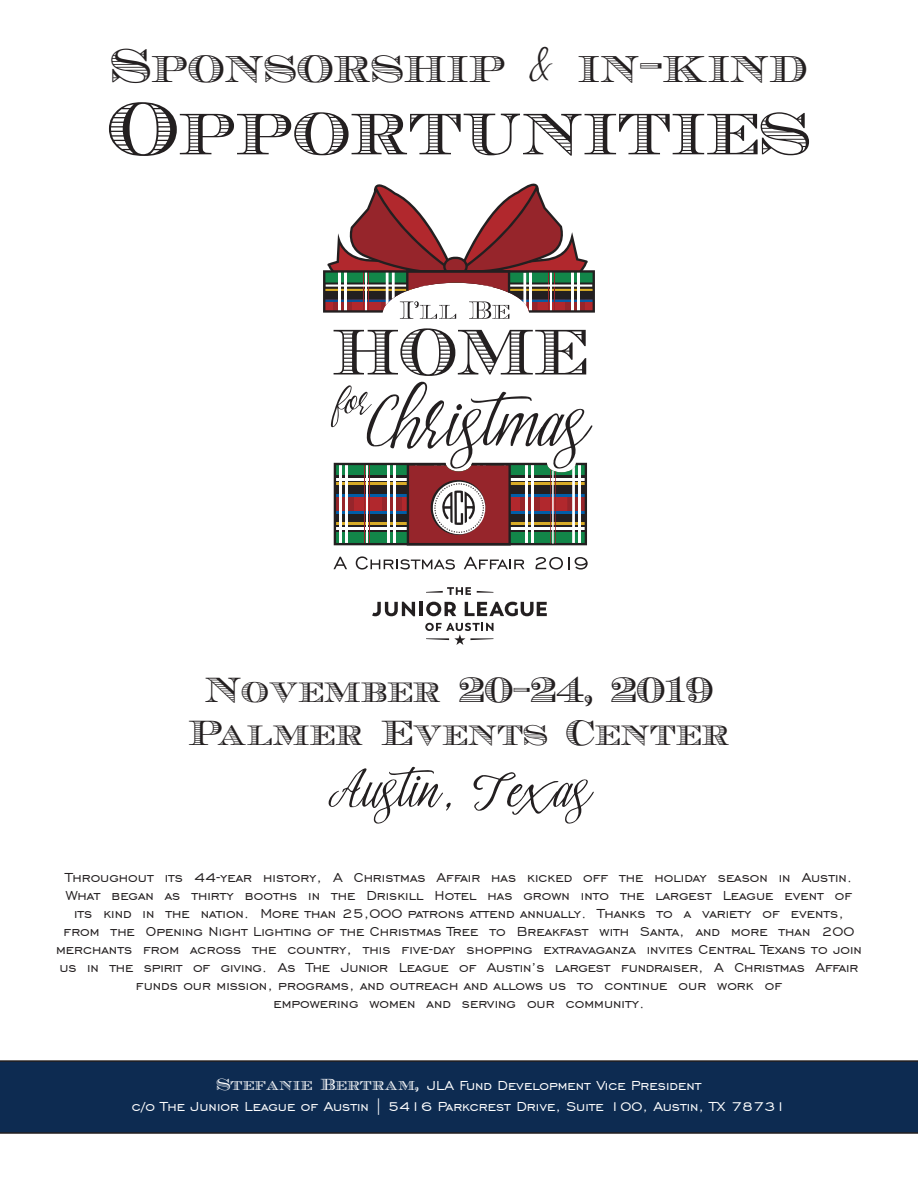
<style>
.page{position:relative;width:918px;height:1188px;background:#fff}
.page>*{position:absolute;margin:0;border:0;box-sizing:border-box;transform-origin:0 0}
.t1{font:75px "Ecuyer DAX";color:#231f20}
.t2{font:52.5px "Brightside Typeface";color:#231f20}
.t3{font:48px "Ecuyer DAX";color:#231f20}
.t4{font:36px/43.2px "Ecuyer DAX";color:#231f20;text-align:center}
.t5{font:16.5px/18px "Engravers Gothic BT";color:#231f20;text-align:center}
.t6{font:16.5px/21.6px "Engravers Gothic BT";color:#fff;text-align:center}
.s1{font-family:"Brightside Typeface"}
.s2{font-family:"Ecuyer DAX"}
</style>
<div class="page">
<div style="left:0;top:1060px;width:918px;height:74px;background:#0d2b51"></div>
<svg style="left:477px;top:591px;width:16px;height:2px"></svg>
<svg style="left:426px;top:587px;width:45px;height:8px"></svg>
<svg style="left:372px;top:602px;width:43px;height:14px"></svg>
<hr style="left:419px;top:602px;width:4px;height:14px;background:#231f20">
<svg style="left:426px;top:602px;width:30px;height:14px"></svg>
<svg style="left:465px;top:602px;width:82px;height:14px"></svg>
<svg style="left:425px;top:623px;width:69px;height:22px"></svg>
<svg style="left:333px;top:557px;width:14px;height:12px"></svg>
<svg style="left:356px;top:556px;width:99px;height:14px"></svg>
<svg style="left:464px;top:557px;width:60px;height:12px"></svg>
<svg style="left:536px;top:557px;width:33px;height:13px"></svg>
<svg style="left:575px;top:557px;width:13px;height:13px"></svg>
<svg style="left:331px;top:328px;width:262px;height:218px"></svg>
<svg style="left:323px;top:184px;width:272px;height:135px"></svg>
<h3 class="t3" style="left:111px;top:38px;width:698px">Sponsorship <span class="s1">&amp;</span> in-kind</h3>
<h1 class="t1" style="left:107px;top:86px;width:705px">Opportunities</h1>
<h3 class="t4" style="left:189px;top:671px;width:543px">November 20-24, 2019<br>Palmer Events Center</h3>
<h2 class="t2" style="left:329px;top:759px;width:262px">Austin, Texas</h2>
<p class="t5" style="left:56px;top:868px;width:807px">Throughout its 44-year history, A Christmas Affair has kicked off the holiday season in Austin.<br>What began as thirty booths in the Driskill Hotel has grown into the largest League event of its kind in the nation. More than 25,000 patrons attend annually. Thanks to a variety of events, from the Opening Night Lighting of the Christmas Tree to Breakfast with Santa, and more than 200 merchants from across the country, this five-day shopping extravaganza invites Central Texans to join us in the spirit of giving. As The Junior League of Austin’s largest fundraiser, A Christmas Affair funds our mission, programs, and outreach and allows us to continue our work of<br>empowering women and serving our community.</p>
<p class="t6" style="left:132px;top:1074px;width:656px"><span class="s2">Stefanie Bertram,</span> JLA Fund Development Vice President<br>c/o The Junior League of Austin | 5416 Parkcrest Drive, Suite 100, Austin, TX 78731</p>
</div>
